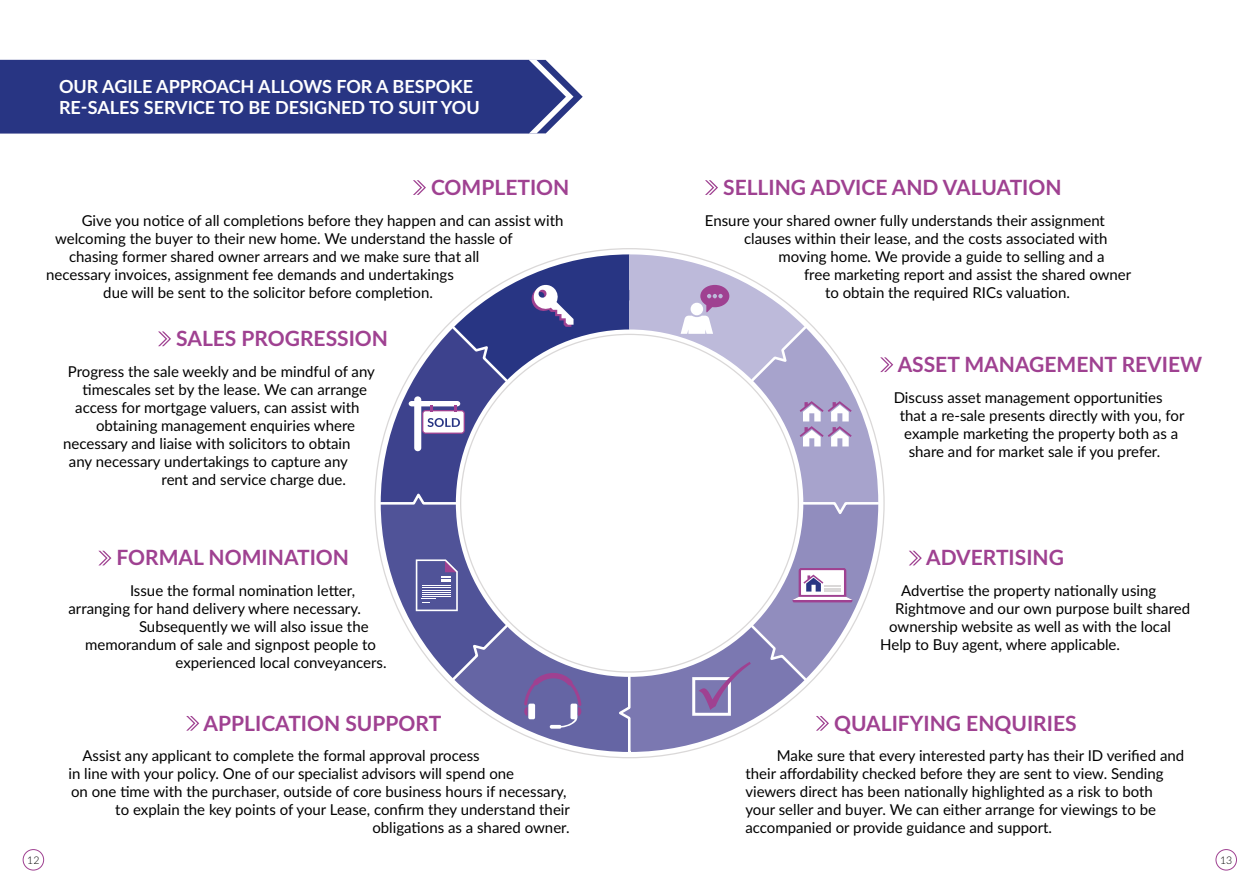
<style>
.page{position:relative;width:1259px;height:893px;background:#fff}
.page>*{position:absolute;margin:0;border:0;box-sizing:border-box;transform-origin:0 0}
.t1{font:700 21px "Lato";color:#9f4191}
.t2{font:700 18px/21px "Lato";color:#fff}
.t3{font:15px/18px "Lato";color:#000}
.t4{font:300 10.5px "Lato";color:#000}
</style>
<div class="page">
<svg style="left:705px;top:180px;width:13px;height:15px"></svg>
<svg style="left:909px;top:551px;width:13px;height:14px"></svg>
<svg style="left:186px;top:716px;width:13px;height:15px"></svg>
<svg style="left:98px;top:551px;width:13px;height:14px"></svg>
<svg style="left:158px;top:331px;width:13px;height:15px"></svg>
<svg style="left:413px;top:180px;width:13px;height:15px"></svg>
<div style="left:0;top:60px;width:583px;height:74px;background:#283583"></div>
<svg style="left:378px;top:254px;width:515px;height:500px"></svg>
<div style="left:1215px;top:849px;width:21px;height:21px;border:1px solid #9f4191;border-radius:50%"></div>
<div style="left:23px;top:849px;width:21px;height:21px;border:1px solid #9f4191;border-radius:50%"></div>
<p class="t2" style="left:59px;top:75px;width:422px">OUR AGILE APPROACH ALLOWS FOR A BESPOKE<br>RE-SALES SERVICE TO BE DESIGNED TO SUIT YOU</p>
<h1 class="t1" style="left:431px;top:172px;width:140px">COMPLETION</h1>
<p class="t3" style="left:82px;top:211px;width:483px">Give you notice of all completions before they happen and can assist with</p>
<p class="t3" style="left:55px;top:229px;width:459px">welcoming the buyer to their new home. We understand the hassle of</p>
<p class="t3" style="left:69px;top:247px;width:412px">chasing former shared owner arrears and we make sure that all</p>
<p class="t3" style="left:46px;top:265px;width:409px">necessary invoices, assignment fee demands and undertakings</p>
<p class="t3" style="left:103px;top:283px;width:331px">due will be sent to the solicitor before completion.</p>
<h1 class="t1" style="left:176px;top:323px;width:213px">SALES PROGRESSION</h1>
<p class="t3" style="left:68px;top:362px;width:309px">Progress the sale weekly and be mindful of any</p>
<p class="t3" style="left:82px;top:380px;width:286px">timescales set by the lease. We can arrange</p>
<p class="t3" style="left:75px;top:398px;width:286px">access for mortgage valuers, can assist with</p>
<p class="t3" style="left:96px;top:416px;width:260px">obtaining management enquiries where</p>
<p class="t3" style="left:63px;top:434px;width:289px">necessary and liaise with solicitors to obtain</p>
<p class="t3" style="left:69px;top:452px;width:280px">any necessary undertakings to capture any</p>
<p class="t3" style="left:161px;top:470px;width:186px">rent and service charge due.</p>
<h1 class="t1" style="left:117px;top:542px;width:234px">FORMAL NOMINATION</h1>
<p class="t3" style="left:130px;top:581px;width:227px">Issue the formal nomination letter,</p>
<p class="t3" style="left:68px;top:599px;width:294px">arranging for hand delivery where necessary.</p>
<p class="t3" style="left:139px;top:617px;width:231px">Subsequently we will also issue the</p>
<p class="t3" style="left:85px;top:635px;width:292px">memorandum of sale and signpost people to</p>
<p class="t3" style="left:175px;top:653px;width:213px">experienced local conveyancers.</p>
<h1 class="t1" style="left:204px;top:708px;width:239px">APPLICATION SUPPORT</h1>
<p class="t3" style="left:82px;top:746px;width:399px">Assist any applicant to complete the formal approval process</p>
<p class="t3" style="left:68px;top:764px;width:447px">in line with your policy. One of our specialist advisors will spend one</p>
<p class="t3" style="left:71px;top:782px;width:497px">on one time with the purchaser, outside of core business hours if necessary,</p>
<p class="t3" style="left:115px;top:800px;width:456px">to explain the key points of your Lease, confirm they understand their</p>
<p class="t3" style="left:372px;top:818px;width:199px">obligations as a shared owner.</p>
<h1 class="t1" style="left:723px;top:172px;width:340px">SELLING ADVICE AND VALUATION</h1>
<p class="t3" style="left:705px;top:211px;width:401px">Ensure your shared owner fully understands their assignment</p>
<p class="t3" style="left:744px;top:229px;width:365px">clauses within their lease, and the costs associated with</p>
<p class="t3" style="left:778px;top:247px;width:327px">moving home. We provide a guide to selling and a</p>
<p class="t3" style="left:804px;top:265px;width:329px">free marketing report and assist the shared owner</p>
<p class="t3" style="left:825px;top:283px;width:246px">to obtain the required RICs valuation.</p>
<h1 class="t1" style="left:897px;top:349px;width:306px">ASSET MANAGEMENT REVIEW</h1>
<p class="t3" style="left:893px;top:388px;width:270px">Discuss asset management opportunities</p>
<p class="t3" style="left:899px;top:406px;width:286px">that a re-sale presents directly with you, for</p>
<p class="t3" style="left:904px;top:424px;width:275px">example marketing the property both as a</p>
<p class="t3" style="left:908px;top:442px;width:253px">share and for market sale if you prefer.</p>
<h1 class="t1" style="left:926px;top:542px;width:139px">ADVERTISING</h1>
<p class="t3" style="left:901px;top:581px;width:256px">Advertise the property nationally using</p>
<p class="t3" style="left:895px;top:599px;width:296px">Rightmove and our own purpose built shared</p>
<p class="t3" style="left:889px;top:617px;width:283px">ownership website as well as with the local</p>
<p class="t3" style="left:880px;top:635px;width:241px">Help to Buy agent, where applicable.</p>
<h1 class="t1" style="left:834px;top:708px;width:244px">QUALIFYING ENQUIRIES</h1>
<p class="t3" style="left:745px;top:746px;width:440px;text-indent:32px">Make sure that every interested party has their ID verified and their affordability checked before they are sent to view. Sending viewers direct has been nationally highlighted as a risk to both your seller and buyer. We can either arrange for viewings to be accompanied or provide guidance and support.</p>
<p class="t4" style="left:27px;top:853px;width:14px">12</p>
<p class="t4" style="left:1220px;top:853px;width:14px">13</p>
</div>
